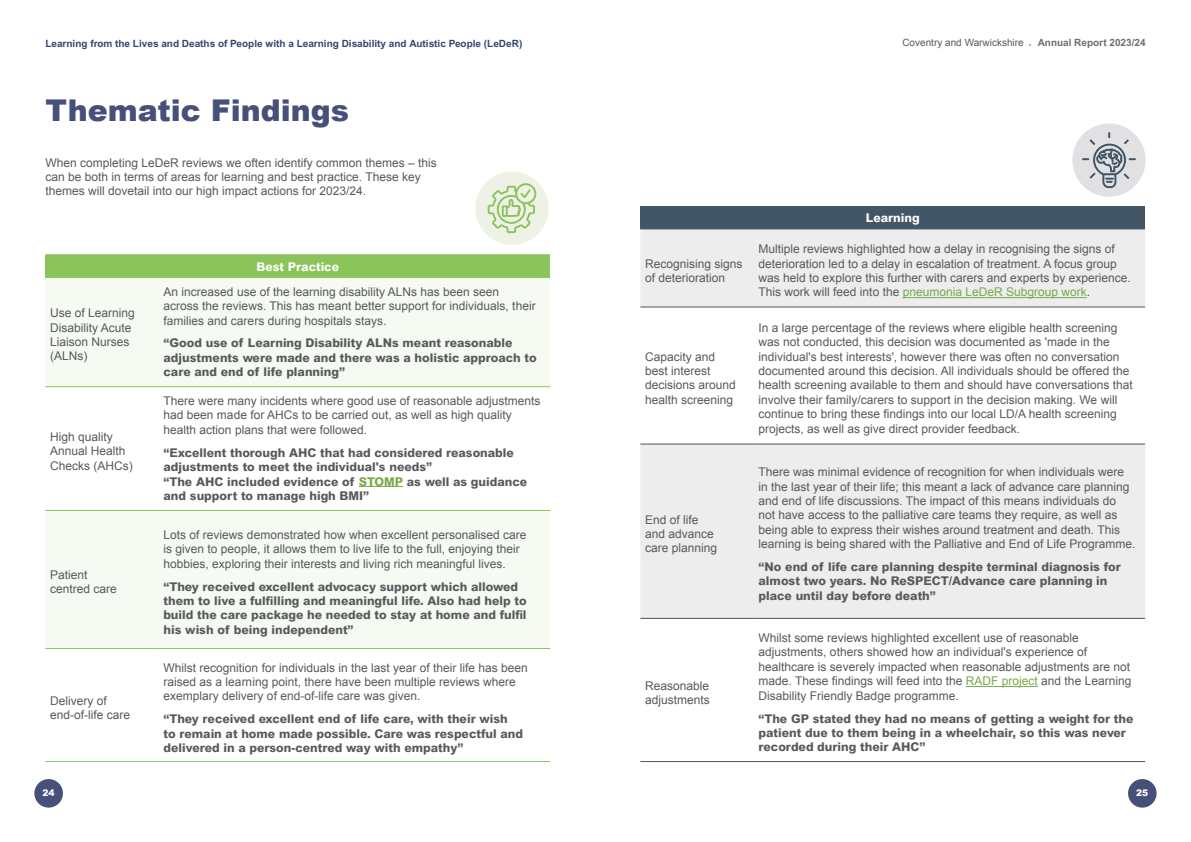
<style>
.page{position:relative;width:1191px;height:842px;background:#fff}
.page>*{position:absolute;margin:0;border:0;box-sizing:border-box;transform-origin:0 0}
.t1{font:900 30px "Arial";color:#475079}
.t2{font:12px/14.4px "Arial";color:#58595b}
.t3{font:800 12px/14.4px "Arial";color:#58595b}
.t4{font:800 12px "Arial";color:#fff}
.t5{font:700 10px "Arial";color:#374471}
.t6{font:10px "Arial";color:#58595b}
.t7{font:700 10px "Arial";color:#6d6e71}
.t8{font:900 9.1px "Arial";color:#fff}
.s1{color:#75aa49}
.s2{color:#334350}
</style>
<div class="page">
<div style="left:45px;top:255px;width:505px;height:22px;background:#8bc45a"></div>
<svg style="left:45px;top:278px;width:505px;height:370px;fill:#f6faf3"></svg>
<hr style="left:45px;top:386px;width:114px;height:1px;background:#8bc45a">
<hr style="left:159px;top:386px;width:391px;height:1px;background:#8bc45a">
<hr style="left:45px;top:510px;width:114px;height:1px;background:#8bc45a">
<hr style="left:159px;top:510px;width:391px;height:1px;background:#8bc45a">
<hr style="left:45px;top:648px;width:114px;height:1px;background:#8bc45a">
<hr style="left:159px;top:648px;width:391px;height:1px;background:#8bc45a">
<hr style="left:45px;top:254px;width:114px;height:1px;background:#8bc45a">
<hr style="left:159px;top:254px;width:391px;height:1px;background:#8bc45a">
<hr style="left:45px;top:277px;width:114px;height:1px;background:#8bc45a">
<hr style="left:159px;top:277px;width:391px;height:1px;background:#8bc45a">
<hr style="left:45px;top:761px;width:114px;height:1px;background:#8bc45a">
<hr style="left:159px;top:761px;width:391px;height:1px;background:#8bc45a">
<hr style="left:359px;top:486px;width:44px;height:1px;background:#75aa49">
<div style="left:640px;top:206px;width:505px;height:23px;background:#425665"></div>
<svg style="left:640px;top:230px;width:505px;height:388px;fill:#ededee"></svg>
<hr style="left:640px;top:229px;width:114px;height:1px;background:#425665">
<hr style="left:754px;top:229px;width:391px;height:1px;background:#425665">
<hr style="left:640px;top:307px;width:114px;height:1px;background:#425665">
<hr style="left:754px;top:307px;width:391px;height:1px;background:#425665">
<hr style="left:640px;top:444px;width:114px;height:1px;background:#425665">
<hr style="left:754px;top:444px;width:391px;height:1px;background:#425665">
<hr style="left:640px;top:618px;width:114px;height:1px;background:#425665">
<hr style="left:754px;top:618px;width:391px;height:1px;background:#425665">
<hr style="left:640px;top:761px;width:114px;height:1px;background:#425665">
<hr style="left:754px;top:761px;width:391px;height:1px;background:#425665">
<hr style="left:902px;top:297px;width:184px;height:1px;background:#75aa49">
<hr style="left:966px;top:686px;width:72px;height:1px;background:#75aa49">
<div style="left:475px;top:172px;width:73px;height:73px;background:#edf1e6;border-radius:50%"></div>
<div style="left:1072px;top:123px;width:73px;height:74px;background:#e1e1e3;border-radius:50%"></div>
<svg style="left:488px;top:183px;width:48px;height:50px"></svg>
<svg style="left:1082px;top:132px;width:53px;height:56px"></svg>
<div style="left:1128px;top:779px;width:28px;height:29px;background:#475079;border-radius:50%"></div>
<div style="left:34px;top:779px;width:29px;height:29px;background:#475079;border-radius:50%"></div>
<p class="t5" style="left:45px;top:37px;width:478px">Learning from the Lives and Deaths of People with a Learning Disability and Autistic People (LeDeR)</p>
<p class="t6" style="left:902px;top:36px;width:123px">Coventry and Warwickshire</p>
<p class="t7" style="left:1037px;top:37px;width:109px">Annual Report 2023/24</p>
<h1 class="t1" style="left:45px;top:88px;width:305px">Thematic Findings</h1>
<p class="t2" style="left:45px;top:155px;width:393px">When completing LeDeR reviews we often identify common themes – this can be both in terms of areas for learning and best practice. These key themes will dovetail into our high impact actions for 2023/24.</p>
<p class="t2" style="left:50px;top:306px;width:86px">Use of Learning<br>Disability Acute<br>Liaison Nurses (ALNs)</p>
<p class="t2" style="left:50px;top:430px;width:84px">High quality<br>Annual Health<br>Checks (AHCs)</p>
<p class="t2" style="left:50px;top:568px;width:68px">Patient centred care</p>
<p class="t2" style="left:50px;top:693px;width:82px">Delivery of end-of-life care</p>
<p class="t4" style="left:256px;top:259px;width:84px">Best Practice</p>
<p class="t2" style="left:164px;top:284px;width:373px">An increased use of the learning disability ALNs has been seen across the reviews. This has meant better support for individuals, their families and carers during hospitals stays.</p>
<p class="t3" style="left:164px;top:336px;width:374px">“Good use of Learning Disability ALNs meant reasonable adjustments were made and there was a holistic approach to care and end of life planning”</p>
<p class="t2" style="left:164px;top:394px;width:378px">There were many incidents where good use of reasonable adjustments had been made for AHCs to be carried out, as well as high quality health action plans that were followed.</p>
<p class="t3" style="left:164px;top:445px;width:365px">“Excellent thorough AHC that had considered reasonable adjustments to meet the individual's needs”<br>“The AHC included evidence of <span class="s1">STOMP</span> as well as guidance and support to manage high BMI”</p>
<p class="t2" style="left:164px;top:527px;width:364px">Lots of reviews demonstrated how when excellent personalised care is given to people, it allows them to live life to the full, enjoying their hobbies, exploring their interests and living rich meaningful lives.</p>
<p class="t3" style="left:164px;top:579px;width:365px">“They received excellent advocacy support which allowed them to live a fulfilling and meaningful life. Also had help to build the care package he needed to stay at home and fulfil his wish of being independent”</p>
<p class="t2" style="left:164px;top:660px;width:366px">Whilst recognition for individuals in the last year of their life has been raised as a learning point, there have been multiple reviews where exemplary delivery of end-of-life care was given.</p>
<p class="t3" style="left:164px;top:712px;width:361px">“They received excellent end of life care, with their wish to remain at home made possible. Care was respectful and delivered in a person-centred way with empathy”</p>
<p class="t2" style="left:645px;top:256px;width:99px">Recognising signs of deterioration</p>
<p class="t2" style="left:645px;top:349px;width:92px">Capacity and best interest decisions around health screening</p>
<p class="t2" style="left:645px;top:512px;width:74px">End of life and advance care planning</p>
<p class="t2" style="left:645px;top:678px;width:66px">Reasonable adjustments</p>
<p class="t4" style="left:865px;top:211px;width:56px">Learning</p>
<p class="t2" style="left:758px;top:242px;width:374px">Multiple reviews highlighted how a delay in recognising the signs of deterioration led to a delay in escalation of treatment. A focus group was held to explore this further with carers and experts by experience.<br>This work will feed into the <span class="s1">pneumonia LeDeR Subgroup work</span><span class="s2">.</span></p>
<p class="t2" style="left:758px;top:321px;width:376px">In a large percentage of the reviews where eligible health screening was not conducted, this decision was documented as 'made in the individual's best interests', however there was often no conversation documented around this decision. All individuals should be offered the health screening available to them and should have conversations that involve their family/carers to support in the decision making. We will continue to bring these findings into our local LD/A health screening projects, as well as give direct provider feedback.</p>
<p class="t2" style="left:758px;top:465px;width:378px">There was minimal evidence of recognition for when individuals were in the last year of their life; this meant a lack of advance care planning and end of life discussions. The impact of this means individuals do not have access to the palliative care teams they require, as well as being able to express their wishes around treatment and death. This learning is being shared with the Palliative and End of Life Programme.</p>
<p class="t3" style="left:758px;top:559px;width:364px">“No end of life care planning despite terminal diagnosis for almost two years. No ReSPECT/Advance care planning in place until day before death”</p>
<p class="t2" style="left:758px;top:631px;width:374px">Whilst some reviews highlighted excellent use of reasonable adjustments, others showed how an individual's experience of healthcare is severely impacted when reasonable adjustments are not made. These findings will feed into the <span class="s1">RADF project</span> and the Learning Disability Friendly Badge programme.</p>
<p class="t3" style="left:758px;top:711px;width:376px">“The GP stated they had no means of getting a weight for the patient due to them being in a wheelchair, so this was never recorded during their AHC”</p>
<p class="t8" style="left:43px;top:786px;width:14px">24</p>
<p class="t8" style="left:1136px;top:786px;width:14px">25</p>
</div>
